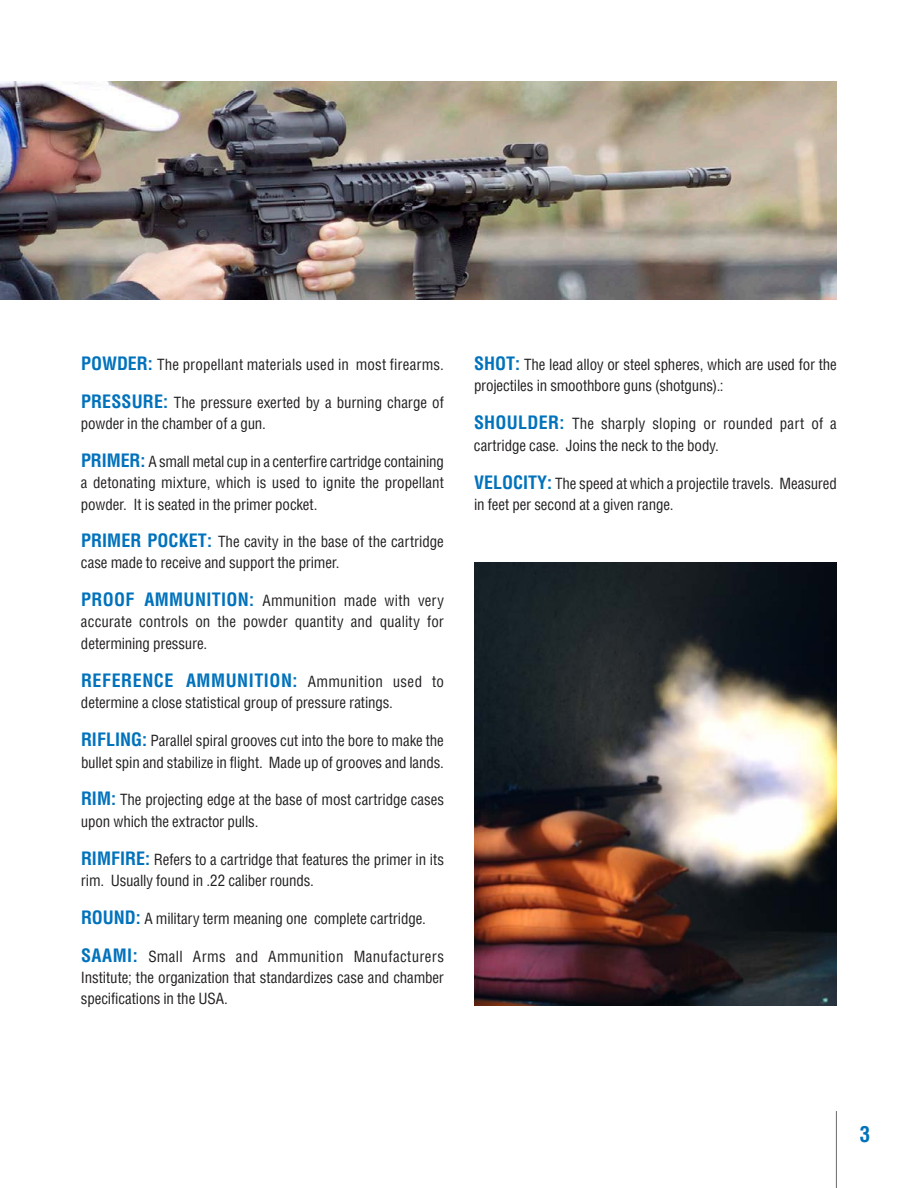
<style>
.page{position:relative;width:918px;height:1188px;background:#fff}
.page>*{position:absolute;margin:0;border:0;box-sizing:border-box;transform-origin:0 0}
.t1{font:700 condensed 21px "Helvetica LT Pro";color:#0072bc}
.Subhead{font:700 condensed 18px "Helvetica LT Pro";letter-spacing:.03em;color:#0072bc}
.Subhead-2{font:condensed 15px/21.6px "Helvetica LT Pro";letter-spacing:-.01em;color:#231f20}
.Subhead-3{font:condensed 15px "Helvetica LT Pro";letter-spacing:.01em;color:#231f20}
.s1{font-weight:700;font-size:18px;color:#0072bc}
.s2{font-weight:400;font-size:15px;color:#231f20}
</style>
<div class="page">
<hr style="left:836px;top:1111px;width:1px;height:77px;background:#76787b">
<img style="left:475px;top:563px;width:361px;height:443px">
<img style="left:0;top:81px;width:837px;height:219px">
<p class="Subhead-3" style="left:81px;top:355px;width:364px"><span class="s1">POWDER:</span> The propellant materials used in most firearms.</p>
<p class="Subhead-2" style="left:81px;top:391px;width:365px"><span class="s1">PRESSURE:</span> The pressure exerted by a burning charge of powder in the chamber of a gun.</p>
<p class="Subhead-2" style="left:81px;top:451px;width:365px;text-align:justify"><span class="s1">PRIMER:</span> A small metal cup in a centerfire cartridge containing a detonating mixture, which is used to ignite the propellant powder. It is seated in the primer pocket.</p>
<p class="Subhead-2" style="left:81px;top:531px;width:364px;line-height:21px"><span class="s1">PRIMER POCKET:</span> The cavity in the base of the cartridge case made to receive and support the primer.</p>
<p class="Subhead-2" style="left:81px;top:590px;width:365px;text-align:justify"><span class="s1">PROOF AMMUNITION:</span> Ammunition made with very accurate controls on the powder quantity and quality for determining pressure.</p>
<p class="Subhead" style="left:81px;top:668px;width:364px">REFERENCE AMMUNITION: <span class="s2">Ammunition used to</span></p>
<p class="Subhead-2" style="left:81px;top:692px;width:314px">determine a close statistical group of pressure ratings.</p>
<p class="Subhead-2" style="left:81px;top:730px;width:365px"><span class="s1">RIFLING:</span> Parallel spiral grooves cut into the bore to make the bullet spin and stabilize in flight. Made up of grooves and lands.</p>
<p class="Subhead-2" style="left:81px;top:789px;width:365px"><span class="s1">RIM:</span> The projecting edge at the base of most cartridge cases upon which the extractor pulls.</p>
<p class="Subhead-2" style="left:81px;top:848px;width:364px"><span class="s1">RIMFIRE:</span> Refers to a cartridge that features the primer in its rim. Usually found in .22 caliber rounds.</p>
<p class="Subhead-2" style="left:81px;top:908px;width:346px"><span class="s1">ROUND:</span> A military term meaning one complete cartridge.</p>
<p class="Subhead-2" style="left:81px;top:946px;width:365px;line-height:21px;text-align:justify"><span class="s1">SAAMI:</span> Small Arms and Ammunition Manufacturers Institute; the organization that standardizes case and chamber specifications in the USA.</p>
<p class="Subhead-2" style="left:474px;top:353px;width:364px"><span class="s1">SHOT:</span> The lead alloy or steel spheres, which are used for the projectiles in smoothbore guns (shotguns).:</p>
<p class="Subhead-2" style="left:474px;top:413px;width:364px"><span class="s1">SHOULDER:</span> The sharply sloping or rounded part of a cartridge case. Joins the neck to the body.</p>
<p class="Subhead-2" style="left:474px;top:473px;width:364px;line-height:21px"><span class="s1">VELOCITY:</span> The speed at which a projectile travels. Measured in feet per second at a given range.</p>
<h1 class="t1" style="left:860px;top:1120px;width:12px">3</h1>
</div>
